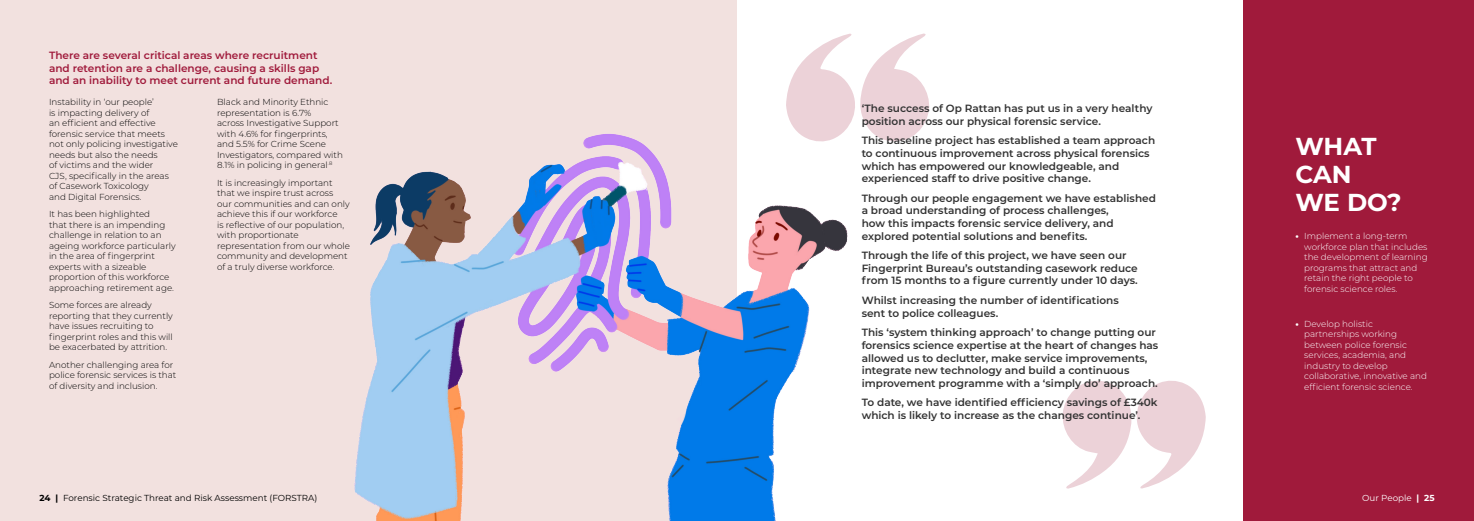
<style>
.page{position:relative;width:1474px;height:521px;background:#fff}
.page>*{position:absolute;margin:0;border:0;box-sizing:border-box;transform-origin:0 0}
.t1{font:700 24.5px/28px "Montserrat";letter-spacing:-.015em;color:#fff}
.Subtitle{font:600 10.5px/12.6px "Montserrat";color:#333}
.Subtitle-2{font:600 10.5px/12.6px "Montserrat";color:#a01a3b}
.Body{font:300 8.75px/10.5px "Montserrat";color:#000}
.body_bullet{font:300 8.75px/10.5px "Montserrat";color:#fff}
.t2{font:8.75px "Montserrat";color:#000}
.t3{font:8.75px "Montserrat";color:#fff}
.s1{font-weight:800}
.s2{font-weight:700}
</style>
<div class="page">
<div style="left:0;top:0;width:737px;height:521px;background:#f2e1df"></div>
<div style="left:1243px;top:0;width:230px;height:521px;background:#a01a3b"></div>
<svg style="left:786px;top:33px;width:143px;height:109px"></svg>
<svg style="left:1062px;top:381px;width:143px;height:108px"></svg>
<img style="left:354px;top:131px;width:504px;height:390px">
<p class="Subtitle-2" style="left:49px;top:49px;width:285px">There are several critical areas where recruitment and retention are a challenge, causing a skills gap and an inability to meet current and future demand.</p>
<p class="Body" style="left:49px;top:97px;width:130px">Instability in ‘our people’<br>is impacting delivery of<br>an efficient and effective forensic service that meets not only policing investigative needs but also the needs<br>of victims and the wider<br>CJS, specifically in the areas of Casework Toxicology<br>and Digital Forensics.</p>
<p class="Body" style="left:49px;top:209px;width:128px">It has been highlighted<br>that there is an impending challenge in relation to an ageing workforce particularly in the area of fingerprint experts with a sizeable proportion of this workforce approaching retirement age.</p>
<p class="Body" style="left:49px;top:300px;width:125px">Some forces are already reporting that they currently have issues recruiting to fingerprint roles and this will be exacerbated by attrition.</p>
<p class="Body" style="left:49px;top:359px;width:129px">Another challenging area for police forensic services is that of diversity and inclusion.</p>
<p class="Body" style="left:217px;top:97px;width:127px">Black and Minority Ethnic representation is 6.7%<br>across Investigative Support with 4.6% for fingerprints, and 5.5% for Crime Scene<br>Investigators, compared with<br>8.1% in policing in general<sup>.8</sup></p>
<p class="Body" style="left:217px;top:177px;width:134px">It is increasingly important that we inspire trust across our communities and can only achieve this if our workforce<br>is reflective of our population, with proportionate representation from our whole community and development of a truly diverse workforce.</p>
<p class="Subtitle" style="left:861px;top:102px;width:292px">‘The success of Op Rattan has put us in a very healthy position across our physical forensic service.</p>
<p class="Subtitle" style="left:861px;top:134px;width:295px">This baseline project has established a team approach to continuous improvement across physical forensics which has empowered our knowledgeable, and experienced staff to drive positive change.</p>
<p class="Subtitle" style="left:861px;top:191px;width:296px">Through our people engagement we have established a broad understanding of process challenges,<br>how this impacts forensic service delivery, and explored potential solutions and benefits.</p>
<p class="Subtitle" style="left:861px;top:249px;width:277px">Through the life of this project, we have seen our<br>Fingerprint Bureau’s outstanding casework reduce from 15 months to a figure currently under 10 days.</p>
<p class="Subtitle" style="left:861px;top:294px;width:258px">Whilst increasing the number of identifications sent to police colleagues.</p>
<p class="Subtitle" style="left:861px;top:326px;width:298px">This ‘system thinking approach’ to change putting our forensics science expertise at the heart of changes has allowed us to declutter, make service improvements, integrate new technology and build a continuous improvement programme with a ‘simply do’ approach.</p>
<p class="Subtitle" style="left:861px;top:396px;width:297px">To date, we have identified efficiency savings of £340k which is likely to increase as the changes continue’.</p>
<p class="t1" style="left:1295px;top:131px;width:108px">WHAT<br>CAN<br>WE DO?</p>
<p class="body_bullet" style="left:1304px;top:230px;width:125px;text-indent:-9px"><span class="s1">•</span> Implement a long-term workforce plan that includes the development of learning programs that attract and retain the right people to forensic science roles.</p>
<p class="body_bullet" style="left:1304px;top:318px;width:124px;text-indent:-9px"><span class="s1">•</span> Develop holistic partnerships working between police forensic services, academia, and industry to develop collaborative, innovative and efficient forensic science.</p>
<p class="t2" style="left:39px;top:492px;width:279px"><span class="s2">24 |</span> Forensic Strategic Threat and Risk Assessment (FORSTRA)</p>
<p class="t3" style="left:1362px;top:491px;width:74px">Our People <span class="s2">| 25</span></p>
</div>
